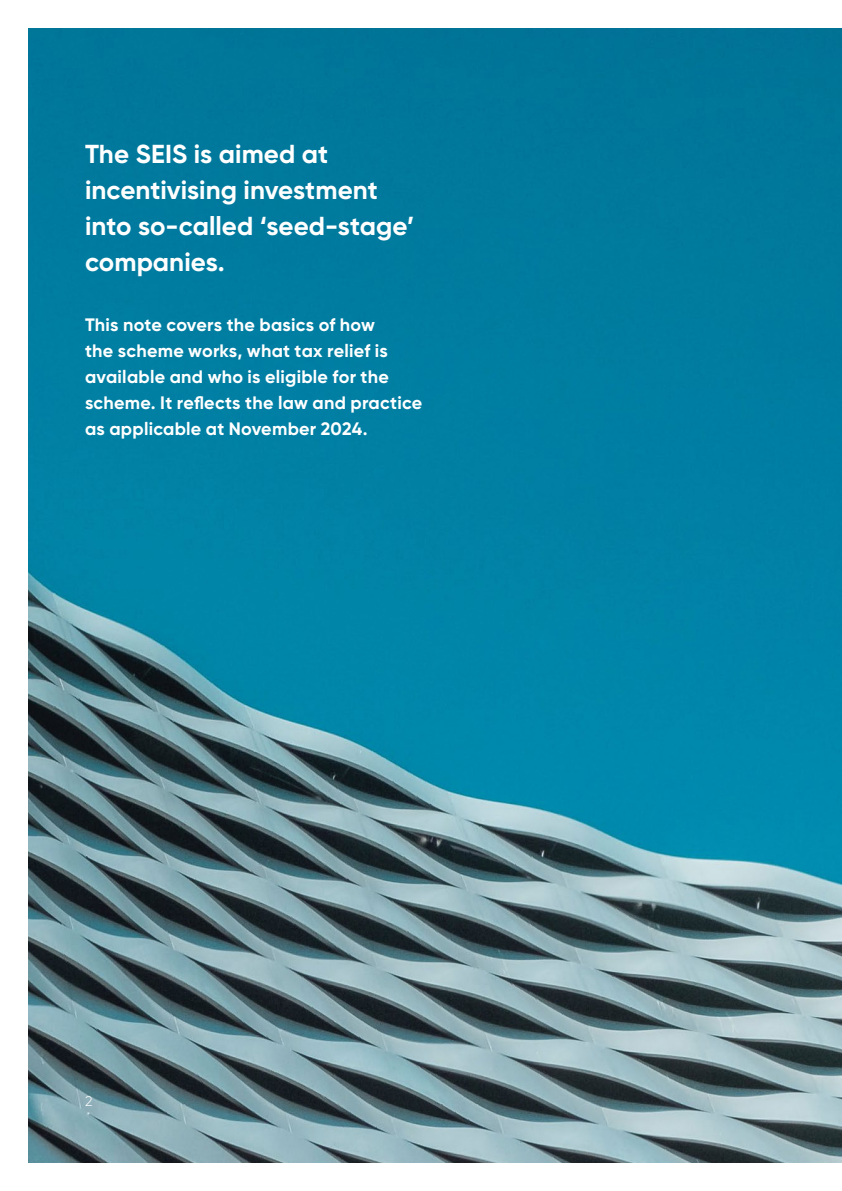
<style>
.page{position:relative;width:842px;height:1191px;background:#fff}
.page>*{position:absolute;margin:0;border:0;box-sizing:border-box;transform-origin:0 0}
.Intro_paragraph{font:700 26px/36px "Gilroy";color:#fff}
.Heading_3_span_columns{font:700 18px/26px "Gilroy";letter-spacing:.015em;color:#fff}
.t1{font:300 14px "Gilroy";color:#fff}
</style>
<div class="page">
<img style="left:28px;top:28px;width:814px;height:1134px">
<p class="Intro_paragraph" style="left:85px;top:135px;width:331px">The SEIS is aimed at incentivising investment into so-called ‘seed-stage’ companies.</p>
<p class="Heading_3_span_columns" style="left:85px;top:311px;width:339px">This note covers the basics of how<br>the scheme works, what tax relief is available and who is eligible for the scheme. It reflects the law and practice as applicable at November 2024.</p>
<p class="t1" style="left:85px;top:1092px;width:9px">2</p>
</div>
